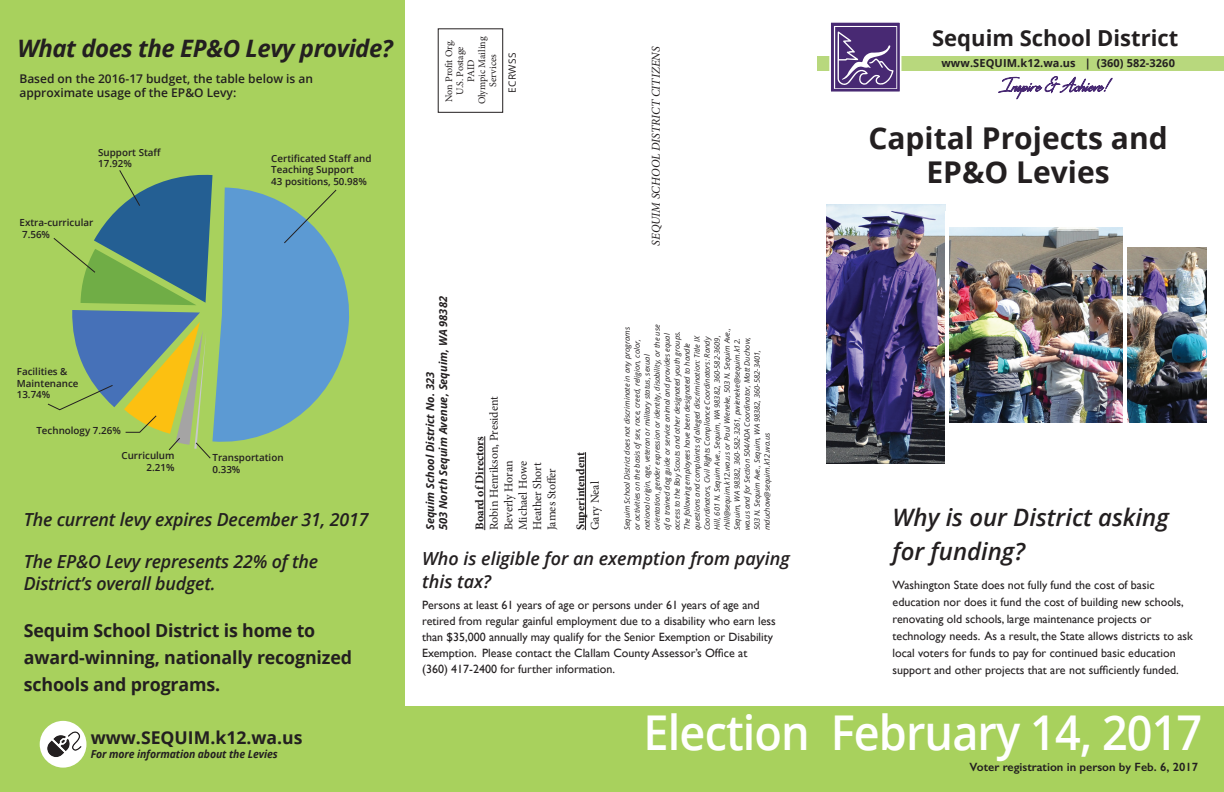
<style>
.page{position:relative;width:1224px;height:792px;background:#fff}
.page>*{position:absolute;margin:0;border:0;box-sizing:border-box;transform-origin:0 0}
.t1{font:600 48px "Open Sans";letter-spacing:-.02em;color:#fff;scale:.94 1}
.t2{font:700 30px/34px "Open Sans";color:#231f20;text-align:center}
.t3{font:italic 600 24px/34px "Open Sans";color:#231f20}
.t4{font:italic 700 24px "Open Sans";letter-spacing:-.02em;color:#231f20}
.t5{font:700 22px "Open Sans";color:#231f20}
.t6{font:italic 600 18px/23px "Open Sans";letter-spacing:-.01em;color:#231f20}
.t7{font:700 18px/27px "Open Sans";letter-spacing:-.01em;color:#231f20}
.t8{font:700 17.6px "Open Sans";color:#231f20}
.t9{font:12px/17px "Gill Sans";color:#231f20}
.t10{font:12px "Minion Pro";letter-spacing:-.005em;color:#231f20}
.t11{font:600 12px/14px "Open Sans";color:#231f20}
.t12{font:600 12px "Gill Sans";color:#231f20}
.t13{font:700 12px "Minion Pro";letter-spacing:-.005em;color:#231f20}
.t14{font:italic 12px "Minion Pro";letter-spacing:-.005em;color:#231f20}
.t15{font:italic 700 11px "Open Sans";letter-spacing:-.01em;color:#231f20}
.t16{font:700 11px "Open Sans";letter-spacing:.01em;color:#231f20}
.t17{font:italic 700 11px "Open Sans";letter-spacing:-.01em;color:#231f20;scale:.95 1}
.t18{font:10px/11px "Minion Pro";letter-spacing:-.005em;color:#231f20;text-align:center}
.t19{font:10px "Open Sans";letter-spacing:.025em;color:#231f20}
.t20{font:600 9.8px/11.8px "Open Sans";color:#231f20}
.t21{font:italic 7.5px/10px "Open Sans";color:#231f20}
</style>
<div class="page">
<div style="left:0;top:706px;width:1224px;height:86px;background:#a8d15d"></div>
<img style="left:826px;top:205px;width:381px;height:259px">
<div style="left:946px;top:204px;width:269px;height:23px;background:#fff"></div>
<div style="left:1123px;top:210px;width:85px;height:37px;background:#fff"></div>
<hr style="left:1123px;top:212px;width:4px;height:216px;background:#fff">
<hr style="left:945px;top:211px;width:4px;height:216px;background:#fff">
<div style="left:945px;top:423px;width:279px;height:55px;background:#fff"></div>
<div style="left:0;top:0;width:405px;height:708px;background:#a8d15d"></div>
<div style="left:817px;top:56px;width:407px;height:15px;background:#b8d87d"></div>
<svg style="left:829px;top:22px;width:72px;height:70px"></svg>
<svg style="left:834px;top:26px;width:63px;height:63px;background:#6d548f"></svg>
<svg style="left:40px;top:721px;width:46px;height:47px"></svg>
<img style="left:43px;top:722px;width:43px;height:44px">
<div style="left:438px;top:29px;width:65px;height:84px;border:1px solid #231f20"></div>
<hr style="left:484px;top:436px;width:1px;height:94px;background:#231f20">
<hr style="left:585px;top:452px;width:1px;height:78px;background:#231f20">
<svg style="left:998px;top:76px;width:114px;height:23px"></svg>
<svg style="left:47px;top:170px;width:302px;height:289px"></svg>
<p class="t4" style="left:17px;top:31px;width:377px">What does the EP&amp;O Levy provide?</p>
<p class="t11" style="left:19px;top:71px;width:295px">Based on the 2016-17 budget, the table below is an approximate usage of the EP&amp;O Levy:</p>
<p class="t20" style="left:98px;top:146px;width:64px">Support Staff</p>
<p class="t20" style="left:98px;top:158px;width:35px">17.92%</p>
<p class="t20" style="left:20px;top:217px;width:75px">Extra-curricular<br>7.56%</p>
<p class="t20" style="left:271px;top:152px;width:102px">Certificated Staff and<br>Teaching Support</p>
<p class="t20" style="left:271px;top:176px;width:97px">43 positions, 50.98%</p>
<p class="t20" style="left:17px;top:365px;width:63px">Facilities &amp;<br>Maintenance</p>
<p class="t20" style="left:17px;top:389px;width:35px">13.74%</p>
<p class="t20" style="left:36px;top:425px;width:86px">Technology 7.26%</p>
<p class="t20" style="left:122px;top:449px;width:55px">Curriculum</p>
<p class="t20" style="left:147px;top:461px;width:29px">2.21%</p>
<p class="t20" style="left:212px;top:451px;width:73px">Transportation</p>
<p class="t20" style="left:212px;top:463px;width:29px">0.33%</p>
<p class="t6" style="left:24px;top:508px;width:346px">The current levy expires December 31, 2017</p>
<p class="t6" style="left:24px;top:550px;width:296px;line-height:22px">The EP&amp;O Levy represents 22% of the<br>District’s overall budget.</p>
<p class="t7" style="left:24px;top:617px;width:330px">Sequim School District is home to award-winning, nationally recognized schools and programs.</p>
<p class="t8" style="left:91px;top:725px;width:213px">www.SEQUIM.k12.wa.us</p>
<p class="t17" style="left:91px;top:746px;width:198px">For more information about the Levies</p>
<p class="t18" style="left:476px;top:104px;width:69px;rotate:-90deg">Olympic Mailing<br>Services</p>
<p class="t18" style="left:443px;top:102px;width:64px;rotate:-90deg">Non Profit Org.</p>
<p class="t18" style="left:454px;top:95px;width:50px;rotate:-90deg">U.S. Postage</p>
<p class="t18" style="left:465px;top:82px;width:24px;rotate:-90deg">PAID</p>
<p class="t19" style="left:505px;top:93px;width:41px;rotate:-90deg">ECRWSS</p>
<p class="t15" style="left:436px;top:530px;width:236px;rotate:-90deg">503 North Sequim Avenue, Sequim, WA 98382</p>
<p class="t15" style="left:422px;top:530px;width:159px;rotate:-90deg">Sequim School District No. 323</p>
<p class="t10" style="left:486px;top:530px;width:135px;rotate:-90deg">Robin Henrikson, President</p>
<p class="t13" style="left:471px;top:530px;width:95px;rotate:-90deg">Board of Directors</p>
<p class="t10" style="left:500px;top:530px;width:71px;rotate:-90deg">Beverly Horan</p>
<p class="t10" style="left:515px;top:530px;width:71px;rotate:-90deg">Michael Howe</p>
<p class="t10" style="left:529px;top:530px;width:69px;rotate:-90deg">Heather Short</p>
<p class="t10" style="left:544px;top:530px;width:64px;rotate:-90deg">James Stoffer</p>
<p class="t13" style="left:572px;top:530px;width:79px;rotate:-90deg">Superintendent</p>
<p class="t10" style="left:587px;top:530px;width:50px;rotate:-90deg">Gary Neal</p>
<p class="t14" style="left:648px;top:246px;width:201px;rotate:-90deg">SEQUIM SCHOOL DISTRICT CITIZENS</p>
<p class="t21" style="left:622px;top:530px;width:207px;rotate:-90deg">Sequim School District does not discriminate in any programs or activities on the basis ofsex, race, creed, religion, color, national origin, age, veteran or military status, sexual orientation, gender expression or identity, disability, or the use ofa trained dog guide or service animal and provides equal access to the Boy Scouts and other designated youth groups.<br>The following employees have been designated to handle questions and complaints ofalleged discrimination: Title IX Coordinators, Civil Rights Compliance Coordinators: Randy Hill, 601 N. Sequim Ave., Sequim, WA 98382, 360-582-3609, rhill@sequim.k12.wa.us or Paul Wieneke, 503 N. Sequim Ave., Sequim, WA 98382, 360-582-3261, pwieneke@sequim.k12. wa.us and for Section 504/ADA Coordinator, Matt Duchow, 503 N. Sequim Ave., Sequim, WA 98382, 360-582-3401, mduchow@sequim.k12.wa.us</p>
<p class="t6" style="left:422px;top:547px;width:369px">Who is eligible for an exemption from paying this tax?</p>
<p class="t9" style="left:422px;top:597px;width:355px;line-height:16px">Persons at least 61 years of age or persons under 61 years of age and retired from regular gainful employment due to a disability who earn less than $35,000 annually may qualify for the Senior Exemption or Disability Exemption. Please contact the Clallam County Assessor’s Office at (360) 417-2400 for further information.</p>
<p class="t5" style="left:932px;top:22px;width:248px">Sequim School District</p>
<p class="t16" style="left:941px;top:56px;width:235px">www.SEQUIM.k12.wa.us | (360) 582-3260</p>
<p class="t2" style="left:868px;top:120px;width:301px">Capital Projects and<br>EP&amp;O Levies</p>
<p class="t3" style="left:893px;top:500px;width:278px">Why is our District asking for funding?</p>
<p class="t9" style="left:893px;top:576px;width:302px">Washington State does not fully fund the cost of basic education nor does it fund the cost of building new schools, renovating old schools, large maintenance projects or technology needs. As a result, the State allows districts to ask local voters for funds to pay for continued basic education support and other projects that are not sufficiently funded.</p>
<p class="t1" style="left:644px;top:700px;width:596px">Election February 14, 2017</p>
<p class="t12" style="left:970px;top:760px;width:230px">Voter registration in person by Feb. 6, 2017</p>
</div>
